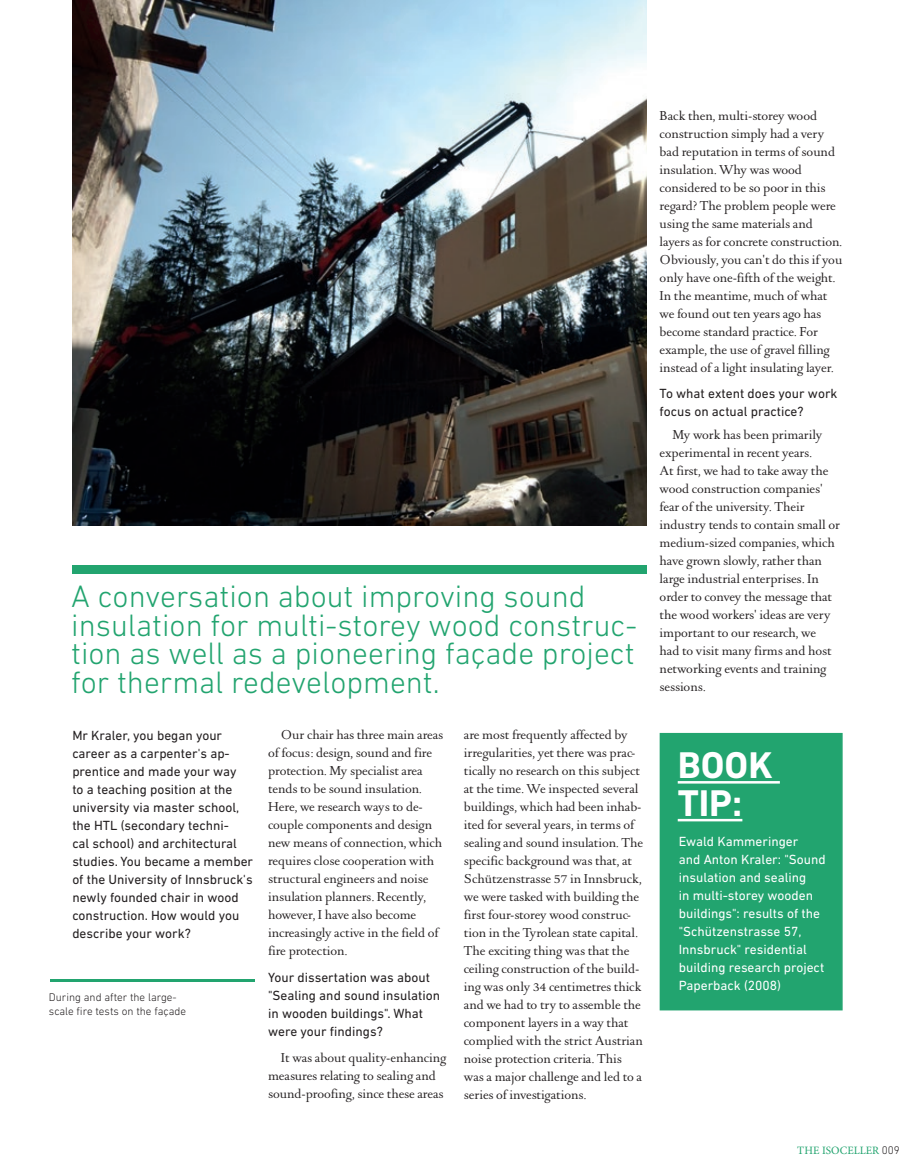
<style>
.page{position:relative;width:915px;height:1170px;background:#fff}
.page>*{position:absolute;margin:0;border:0;box-sizing:border-box;transform-origin:0 0}
.t1{font:700 37.8px/37.8px "DIN Next LT Pro";color:#fff}
.t2{font:300 31.5px/28.5px "DIN Next LT Pro";color:#22a46f}
.t3{font:13.5px/18px "DTL Romulus T";color:#231f20}
.t4{font:13.5px/18px "DIN Next LT Pro";color:#231f20}
.t5{font:13.5px/18px "DIN Next LT Pro";color:#fff}
.t6{font:300 11.25px/14.2px "DIN Next LT Pro";color:#231f20}
.t7{font:11.25px "Minion Pro";color:#22a46f}
.s1{font-family:"DIN Next LT Pro";font-weight:300;color:#231f20}
</style>
<div class="page">
<img style="left:72px;top:0;width:574px;height:525px">
<hr style="left:50px;top:979px;width:204px;height:2px;background:#22a46f">
<div style="left:72px;top:565px;width:574px;height:9px;background:#22a46f"></div>
<div style="left:659px;top:732px;width:183px;height:278px;background:#22a46f;border:2px solid #22a46f"></div>
<hr style="left:677px;top:781px;width:102px;height:2px;background:#fff">
<hr style="left:677px;top:818px;width:65px;height:3px;background:#fff">
<h2 class="t2" style="left:71px;top:582px;width:567px">A conversation about improving sound insulation for multi-storey wood construc&shy;tion as well as a pioneering façade project for thermal redevelopment.</h2>
<p class="t4" style="left:72px;top:726px;width:182px">Mr Kraler, you began your career as a carpenter's ap&shy;prentice and made your way<br>to a teaching position at the university via master school, the HTL (secondary techni-<br>cal school) and architectural studies. You became a member of the University of Innsbruck's newly founded chair in wood construction. How would you describe your work?</p>
<p class="t3" style="left:268px;top:725px;width:176px;text-indent:13px">Our chair has three main areas of focus: design, sound and fire protection. My specialist area tends to be sound insulation.<br>Here, we research ways to de&shy;couple components and design new means of connection, which requires close cooperation with structural engineers and noise insulation planners. Recently, however, I have also become increasingly active in the field of fire protection.</p>
<p class="t4" style="left:268px;top:967px;width:173px">Your dissertation was about "Sealing and sound insulation in wooden buildings". What were your findings?</p>
<p class="t3" style="left:268px;top:1048px;width:179px;text-indent:13px">It was about quality-enhancing measures relating to sealing and sound-proofing, since these areas</p>
<p class="t6" style="left:49px;top:990px;width:139px">During and after the large&shy;scale fire tests on the façade</p>
<p class="t3" style="left:463px;top:725px;width:181px">are most frequently affected by irregularities, yet there was prac&shy;tically no research on this subject at the time. We inspected several buildings, which had been inhab&shy;ited for several years, in terms of sealing and sound insulation. The specific background was that, at<br>Schützenstrasse 57 in Innsbruck, we were tasked with building the first four-storey wood construc&shy;tion in the Tyrolean state capital.<br>The exciting thing was that the ceiling construction of the build&shy;ing was only 34 centimetres thick and we had to try to assemble the component layers in a way that complied with the strict Austrian noise protection criteria. This was a major challenge and led to a series of investigations.</p>
<p class="t3" style="left:659px;top:107px;width:184px">Back then, multi-storey wood construction simply had a very bad reputation in terms of sound insulation. Why was wood considered to be so poor in this regard? The problem people were using the same materials and layers as for concrete construction.<br>Obviously, you can't do this if you only have one-fifth of the weight.<br>In the meantime, much of what we found out ten years ago has become standard practice. For example, the use of gravel filling instead of a light insulating layer.</p>
<p class="t4" style="left:659px;top:384px;width:179px">To what extent does your work focus on actual practice?</p>
<p class="t3" style="left:659px;top:425px;width:182px;text-indent:13px">My work has been primarily experimental in recent years.<br>At first, we had to take away the wood construction companies' fear of the university. Their industry tends to contain small or medium-sized companies, which have grown slowly, rather than large industrial enterprises. In order to convey the message that the wood workers' ideas are very important to our research, we<br>had to visit many firms and host networking events and training sessions.</p>
<h1 class="t1" style="left:677px;top:746px;width:96px">BOOK<br>TIP:</h1>
<p class="t5" style="left:678px;top:832px;width:148px">Ewald Kammeringer<br>and Anton Kraler: "Sound insulation and sealing<br>in multi-storey wooden buildings": results of the "Schützenstrasse 57,<br>Innsbruck" residential building research project<br>Paperback (2008)</p>
<p class="t7" style="left:797px;top:1142px;width:104px">THE ISOCELLER <span class="s1">009</span></p>
</div>
